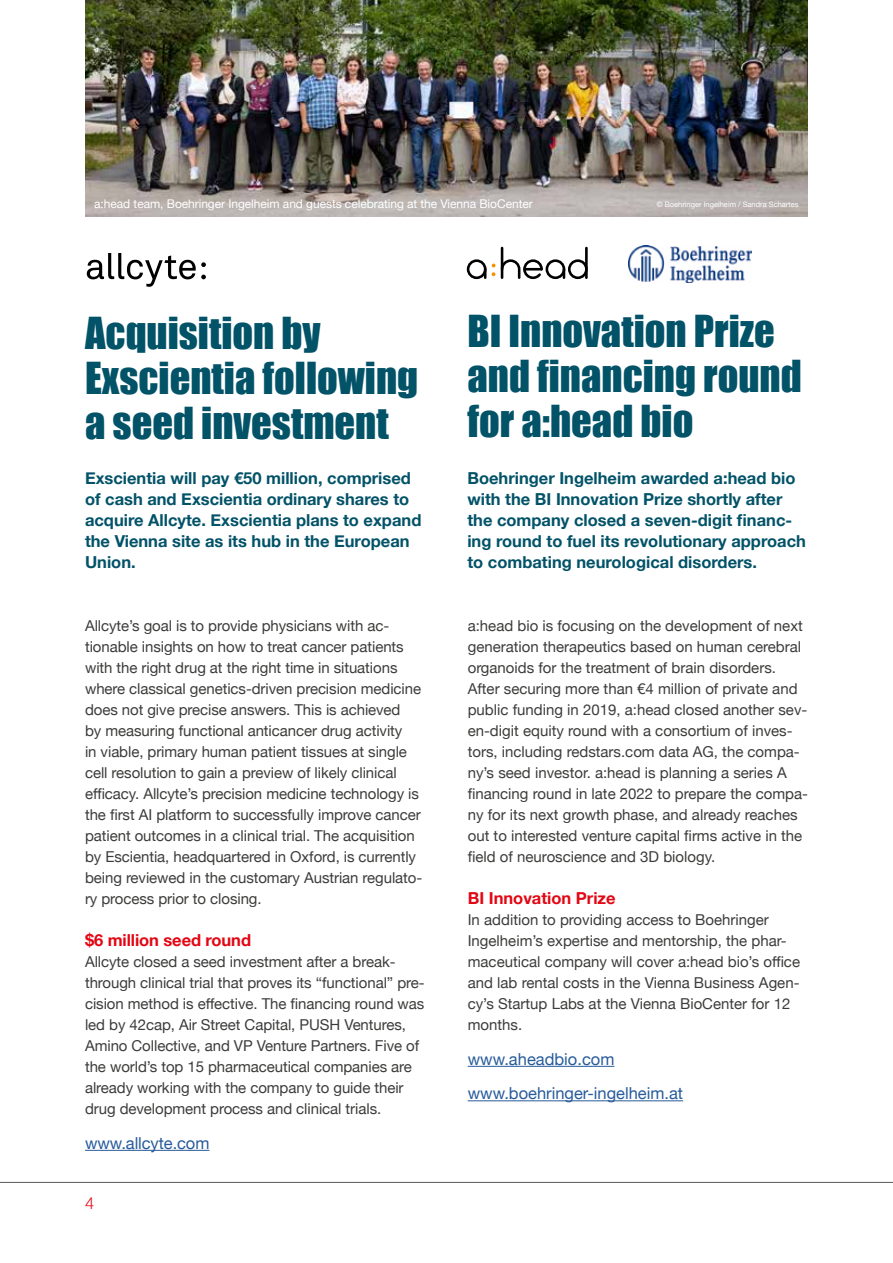
<style>
.page{position:relative;width:893px;height:1263px;background:#fff}
.page>*{position:absolute;margin:0;border:0;box-sizing:border-box;transform-origin:0 0}
.Ü1{font:40.5px/45px "Impact";color:#025268}
.Ü2{font:700 16.5px/21px "Helvetica Neue";color:#025268}
.Links{font:16.5px "Helvetica Neue";color:#275b9b}
.U3{font:700 16.5px "Helvetica Neue";color:#e30613}
.t1{font:300 16.5px "Helvetica Neue";color:#e30613}
.copytext{font:15px/21px "Helvetica Neue";letter-spacing:-.005em;color:#3c3c3b}
.copytext-2{font:12px "Helvetica Neue";letter-spacing:-.005em;color:#fff}
.copyright{font:7.5px "Helvetica Neue";color:#fff}
</style>
<div class="page">
<hr style="left:0;top:1182px;width:893px;height:1px;background:#575756">
<img style="left:85px;top:0;width:723px;height:217px">
<svg style="left:87px;top:253px;width:119px;height:34px"></svg>
<hr style="left:85px;top:1150px;width:124px;height:1px;background:#275b9b">
<div style="left:546px;top:259px;width:19px;height:20px;border:3px solid #000;border-radius:50%"></div>
<hr style="left:585px;top:248px;width:3px;height:30px;background:#000">
<div style="left:568px;top:259px;width:20px;height:20px;border:3px solid #000;border-radius:50%"></div>
<hr style="left:501px;top:248px;width:2px;height:30px;background:#000">
<svg style="left:492px;top:258px;width:51px;height:22px"></svg>
<div style="left:467px;top:259px;width:19px;height:20px;border:3px solid #000;border-radius:50%"></div>
<img style="left:628px;top:245px;width:123px;height:37px">
<hr style="left:468px;top:1066px;width:146px;height:1px;background:#275b9b">
<hr style="left:468px;top:1100px;width:215px;height:1px;background:#275b9b">
<p class="copytext-2" style="left:94px;top:195px;width:440px">a:head team, Boehringer Ingelheim and guests celebrating at the Vienna BioCenter</p>
<p class="copyright" style="left:657px;top:199px;width:143px">© Boehringer Ingelheim / Sandra Schartes</p>
<h1 class="Ü1" style="left:85px;top:310px;width:335px">Acquisition by<br>Exscientia following a seed investment</h1>
<h2 class="Ü2" style="left:85px;top:468px;width:338px">Exscientia will pay €50 million, comprised of cash and Exscientia ordinary shares to acquire Allcyte. Exscientia plans to expand the Vienna site as its hub in the European Union.</h2>
<p class="copytext" style="left:85px;top:616px;width:339px">Allcyte’s goal is to provide physicians with ac&shy;tionable insights on how to treat cancer patients with the right drug at the right time in situations where classical genetics-driven precision medicine does not give precise answers. This is achieved<br>by measuring functional anticancer drug activity<br>in viable, primary human patient tissues at single cell resolution to gain a preview of likely clinical efficacy. Allcyte’s precision medicine technology is the first AI platform to successfully improve cancer patient outcomes in a clinical trial. The acquisition by Escientia, headquartered in Oxford, is currently being reviewed in the customary Austrian regulato&shy;ry process prior to closing.</p>
<h3 class="U3" style="left:85px;top:927px;width:168px">$6 million seed round</h3>
<p class="copytext" style="left:85px;top:952px;width:341px">Allcyte closed a seed investment after a break&shy;through clinical trial that proves its “functional” pre&shy;cision method is effective. The financing round was led by 42cap, Air Street Capital, PUSH Ventures, Amino Collective, and VP Venture Partners. Five of the world’s top 15 pharmaceutical companies are already working with the company to guide their drug development process and clinical trials.</p>
<p class="Links" style="left:85px;top:1131px;width:126px">www.allcyte.com</p>
<p class="t1" style="left:85px;top:1190px;width:11px">4</p>
<h1 class="Ü1" style="left:467px;top:307px;width:336px">BI Innovation Prize and financing round for a:head bio</h1>
<h2 class="Ü2" style="left:467px;top:468px;width:340px">Boehringer Ingelheim awarded a:head bio with the BI Innovation Prize shortly after the company closed a seven-digit financ&shy;ing round to fuel its revolutionary approach to combating neurological disorders.</h2>
<p class="copytext" style="left:468px;top:616px;width:342px">a:head bio is focusing on the development of next generation therapeutics based on human cerebral organoids for the treatment of brain disorders.<br>After securing more than €4 million of private and public funding in 2019, a:head closed another sev&shy;en-digit equity round with a consortium of inves&shy;tors, including redstars.com data AG, the compa&shy;ny’s seed investor. a:head is planning a series A financing round in late 2022 to prepare the compa&shy;ny for its next growth phase, and already reaches out to interested venture capital firms active in the field of neuroscience and 3D biology.</p>
<h3 class="U3" style="left:468px;top:885px;width:149px">BI Innovation Prize</h3>
<p class="copytext" style="left:468px;top:910px;width:334px">In addition to providing access to Boehringer Ingelheim’s expertise and mentorship, the phar&shy;maceutical company will cover a:head bio’s office and lab rental costs in the Vienna Business Agen&shy;cy’s Startup Labs at the Vienna BioCenter for 12 months.</p>
<p class="Links" style="left:468px;top:1047px;width:148px">www.aheadbio.com</p>
<p class="Links" style="left:468px;top:1081px;width:217px">www.boehringer-ingelheim.at</p>
</div>
